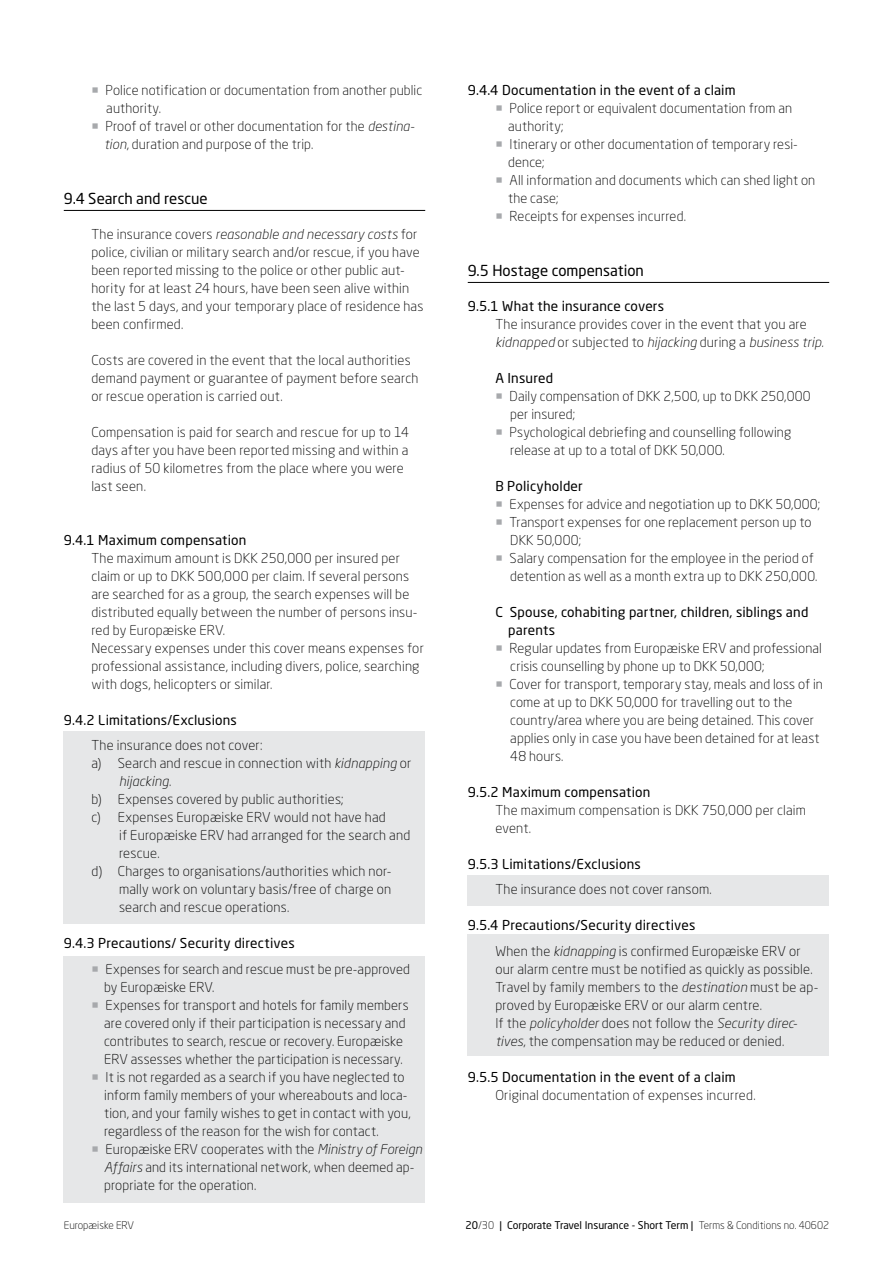
<style>
.page{position:relative;width:893px;height:1263px;background:#fff}
.page>*{position:absolute;margin:0;border:0;box-sizing:border-box;transform-origin:0 0}
.t1{font:15px "Neo Sans W1 G";color:#000}
.t2{font:300 13.5px/18px "Neo Sans W1 G";letter-spacing:.015em;color:#000}
.t3{font:13.5px/18px "Neo Sans W1 G";letter-spacing:.015em;color:#000}
.t4{font:italic 300 13.5px "Neo Sans Pro";letter-spacing:.015em;color:#000}
.t5{font:10.5px "Neo Sans W1 G";color:#000}
.t6{font:300 10.5px "Neo Sans W1 G";color:#000}
.s1{color:#a7a9ac}
.s2{font-family:"Neo Sans Pro";font-style:italic}
.s3{font-family:"Neo Sans W1 G";font-style:normal}
.s4{font-weight:300}
.s5{font-family:"Neo Sans Pro";font-weight:300;font-style:italic}
</style>
<div class="page">
<div style="left:468px;top:935px;width:361px;height:121px;background:#e6e7e8"></div>
<div style="left:468px;top:875px;width:361px;height:30px;background:#e6e7e8"></div>
<div style="left:63px;top:956px;width:361px;height:246px;background:#e6e7e8"></div>
<div style="left:63px;top:731px;width:361px;height:192px;background:#e6e7e8"></div>
<hr style="left:64px;top:210px;width:361px;height:1px;background:#000">
<hr style="left:468px;top:282px;width:361px;height:1px;background:#000">
<p class="t2" style="left:106px;top:81px;width:318px;text-indent:-15px"><span class="s1">○</span> Police notification or documentation from another public authority.</p>
<p class="t2" style="left:104px;top:117px;width:312px;text-indent:-13px"><span class="s1">○</span> Proof of travel or other documentation for the <span class="s2">destina&shy;tion</span>, duration and purpose of the trip.</p>
<p class="t1" style="left:64px;top:189px;width:145px">9.4 Search and rescue</p>
<p class="t4" style="left:91px;top:226px;width:328px"><span class="s3">The insurance covers</span> reasonable and necessary costs <span class="s3">for</span></p>
<p class="t2" style="left:91px;top:243px;width:334px">police, civilian or military search and/or rescue, if you have been reported missing to the police or other public aut&shy;hority for at least 24 hours, have been seen alive within the last 5 days, and your temporary place of residence has been confirmed.</p>
<p class="t2" style="left:91px;top:351px;width:328px">Costs are covered in the event that the local authorities demand payment or guarantee of payment before search or rescue operation is carried out.</p>
<p class="t2" style="left:91px;top:423px;width:319px">Compensation is paid for search and rescue for up to 14 days after you have been reported missing and within a radius of 50 kilometres from the place where you were last seen.</p>
<p class="t3" style="left:64px;top:530px;width:184px">9.4.1 Maximum compensation</p>
<p class="t2" style="left:91px;top:549px;width:334px">The maximum amount is DKK 250,000 per insured per claim or up to DKK 500,000 per claim. If several persons are searched for as a group, the search expenses will be distributed equally between the number of persons insu&shy;red by Europæiske ERV.<br>Necessary expenses under this cover means expenses for professional assistance, including divers, police, searching with dogs, helicopters or similar.</p>
<p class="t3" style="left:64px;top:710px;width:175px">9.4.2 Limitations/Exclusions</p>
<p class="t2" style="left:91px;top:736px;width:321px">The insurance does not cover:<br>a) Search and rescue in connection with <span class="s2">kidnapping</span> or</p>
<p class="t4" style="left:119px;top:773px;width:54px">hijacking<span class="s3">.</span></p>
<p class="t2" style="left:91px;top:790px;width:254px">b) Expenses covered by public authorities;</p>
<p class="t2" style="left:91px;top:808px;width:296px">c) Expenses Europæiske ERV would not have had</p>
<p class="t2" style="left:119px;top:826px;width:293px">if Europæiske ERV had arranged for the search and</p>
<p class="t2" style="left:119px;top:844px;width:42px">rescue.</p>
<p class="t2" style="left:91px;top:862px;width:302px">d) Charges to organisations/authorities which nor-</p>
<p class="t2" style="left:119px;top:880px;width:274px">mally work on voluntary basis/free of charge on</p>
<p class="t2" style="left:119px;top:898px;width:172px">search and rescue operations.</p>
<p class="t3" style="left:64px;top:934px;width:232px">9.4.3 Precautions/ Security directives</p>
<p class="t2" style="left:104px;top:960px;width:307px;text-indent:-13px"><span class="s1">○</span> Expenses for search and rescue must be pre-approved by Europæiske ERV.</p>
<p class="t2" style="left:104px;top:996px;width:306px;text-indent:-13px"><span class="s1">○</span> Expenses for transport and hotels for family members are covered only if their participation is necessary and contributes to search, rescue or recovery. Europæiske ERV assesses whether the participation is necessary.</p>
<p class="t2" style="left:104px;top:1068px;width:308px;text-indent:-13px"><span class="s1">○</span> It is not regarded as a search if you have neglected to inform family members of your whereabouts and loca&shy;tion, and your family wishes to get in contact with you, regardless of the reason for the wish for contact.</p>
<p class="t2" style="left:104px;top:1140px;width:319px;text-indent:-13px"><span class="s1">○</span> Europæiske ERV cooperates with the <span class="s2">Ministry of Foreign<br>Affairs</span> and its international network, when deemed ap&shy;propriate for the operation.</p>
<p class="t3" style="left:468px;top:81px;width:269px">9.4.4 Documentation in the event of a claim</p>
<p class="t2" style="left:508px;top:99px;width:285px;text-indent:-13px"><span class="s1">○</span> Police report or equivalent documentation from an authority;</p>
<p class="t2" style="left:508px;top:135px;width:291px;text-indent:-13px"><span class="s1">○</span> Itinerary or other documentation of temporary resi&shy;dence;</p>
<p class="t2" style="left:508px;top:171px;width:309px;text-indent:-13px"><span class="s1">○</span> All information and documents which can shed light on the case;</p>
<p class="t2" style="left:495px;top:207px;width:192px"><span class="s1">○</span> Receipts for expenses incurred.</p>
<p class="t1" style="left:468px;top:261px;width:178px">9.5 Hostage compensation</p>
<p class="t3" style="left:468px;top:297px;width:198px">9.5.1 What the insurance covers</p>
<p class="t2" style="left:495px;top:315px;width:313px">The insurance provides cover in the event that you are</p>
<p class="t4" style="left:495px;top:334px;width:330px">kidnapped <span class="s3">or subjected to</span> hijacking <span class="s3">during a</span> business trip.</p>
<p class="t3" style="left:495px;top:368px;width:59px">A Insured</p>
<p class="t2" style="left:510px;top:387px;width:302px;text-indent:-15px"><span class="s1">○</span> Daily compensation of DKK 2,500, up to DKK 250,000 per insured;</p>
<p class="t2" style="left:510px;top:423px;width:282px;text-indent:-15px"><span class="s1">○</span> Psychological debriefing and counselling following release at up to a total of DKK 50,000.</p>
<p class="t3" style="left:495px;top:477px;width:89px">B Policyholder</p>
<p class="t2" style="left:495px;top:495px;width:326px"><span class="s1">○</span> Expenses for advice and negotiation up to DKK 50,000;</p>
<p class="t2" style="left:510px;top:513px;width:303px;text-indent:-15px"><span class="s1">○</span> Transport expenses for one replacement person up to<br>DKK 50,000;</p>
<p class="t2" style="left:495px;top:549px;width:324px;text-align:right"><span class="s1">○</span> Salary compensation for the employee in the period of detention as well as a month extra up to DKK 250,000.</p>
<p class="t3" style="left:508px;top:603px;width:302px;text-indent:-13px">C Spouse, cohabiting partner, children, siblings and parents</p>
<p class="t2" style="left:510px;top:639px;width:313px;text-indent:-15px"><span class="s1">○</span> Regular updates from Europæiske ERV and professional crisis counselling by phone up to DKK 50,000;</p>
<p class="t2" style="left:510px;top:675px;width:314px;text-indent:-15px"><span class="s1">○</span> Cover for transport, temporary stay, meals and loss of in come at up to DKK 50,000 for travelling out to the country/area where you are being detained. This cover applies only in case you have been detained for at least 48 hours.</p>
<p class="t3" style="left:468px;top:783px;width:184px">9.5.2 Maximum compensation</p>
<p class="t2" style="left:495px;top:801px;width:312px">The maximum compensation is DKK 750,000 per claim event.</p>
<p class="t3" style="left:468px;top:854px;width:174px">9.5.3 Limitations/Exclusions</p>
<p class="t2" style="left:495px;top:880px;width:218px">The insurance does not cover ransom.</p>
<p class="t3" style="left:495px;top:912px;width:307px;line-height:25.5px;text-indent:-28px">9.5.4 Precautions/Security directives<br><span class="s4">When the</span> <span class="s5">kidnapping</span> <span class="s4">is confirmed Europæiske ERV or</span></p>
<p class="t2" style="left:495px;top:960px;width:324px">our alarm centre must be notified as quickly as possible.<br>Travel by family members to the <span class="s2">destination</span> must be ap&shy;proved by Europæiske ERV or our alarm centre.</p>
<p class="t4" style="left:495px;top:1015px;width:303px"><span class="s3">If the</span> policyholder <span class="s3">does not follow the</span> Security direc-</p>
<p class="t2" style="left:495px;top:1032px;width:290px"><span class="s2">tives</span>, the compensation may be reduced or denied.</p>
<p class="t3" style="left:468px;top:1068px;width:269px">9.5.5 Documentation in the event of a claim</p>
<p class="t2" style="left:495px;top:1086px;width:262px">Original documentation of expenses incurred.</p>
<p class="t6" style="left:64px;top:1219px;width:72px">Europæiske ERV</p>
<p class="t5" style="left:465px;top:1219px;width:365px">20<span class="s4">/30</span> | Corporate Travel Insurance - Short Term | <span class="s4">Terms &amp; Conditions no. 40602</span></p>
</div>
